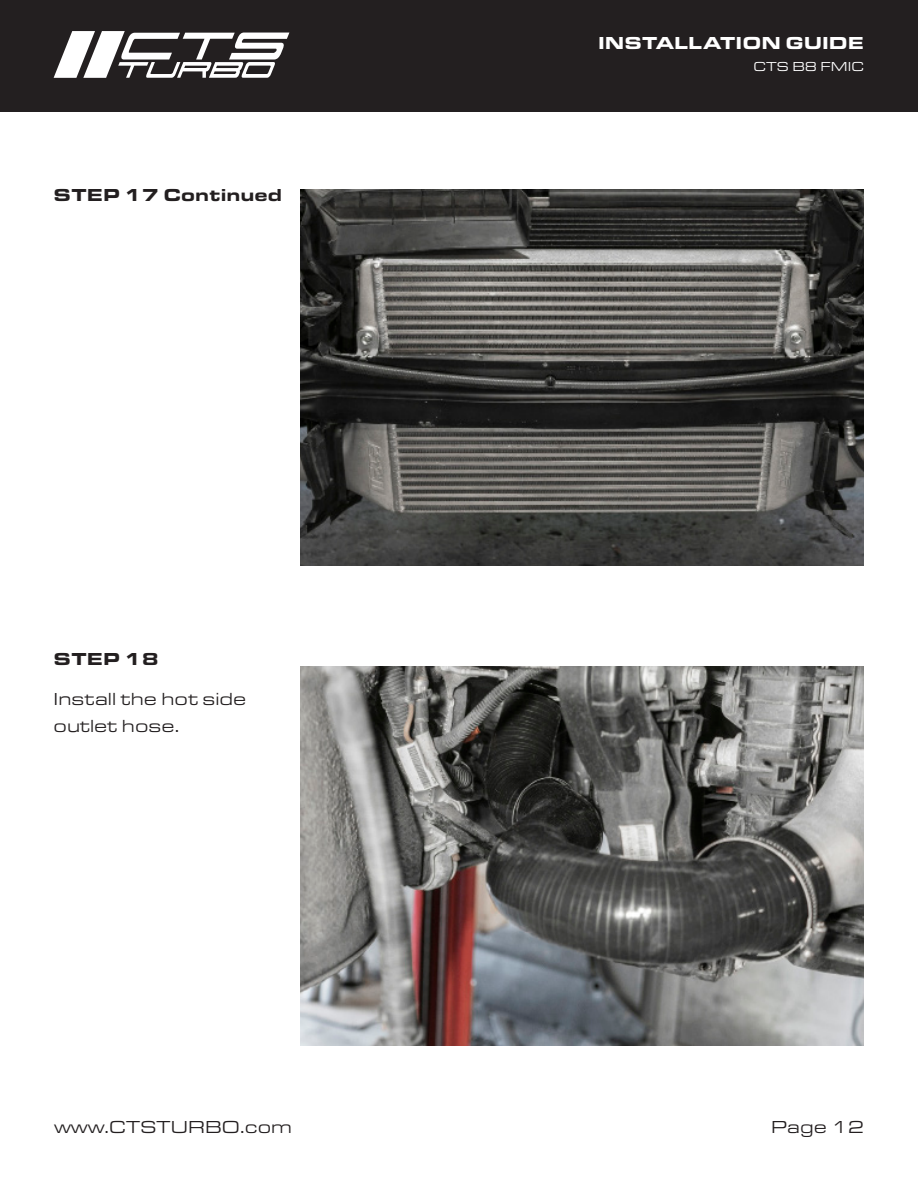
<style>
.page{position:relative;width:918px;height:1188px;background:#fff}
.page>*{position:absolute;margin:0;border:0;box-sizing:border-box;transform-origin:0 0}
.t1{font:18px/27px "Eurostile Ext";color:#231f20}
.t2{font:900 18px "Eurostile Ext";color:#231f20}
.t3{font:900 18px "Eurostile Ext";color:#fff}
.t4{font:13.5px "Eurostile Ext";color:#fff}
</style>
<div class="page">
<div style="left:0;top:0;width:918px;height:112px;background:#231f20"></div>
<svg style="left:54px;top:31px;width:235px;height:47px"></svg>
<img style="left:300px;top:189px;width:564px;height:376px">
<img style="left:300px;top:667px;width:564px;height:378px">
<p class="t3" style="left:598px;top:29px;width:267px">INSTALLATION GUIDE</p>
<p class="t2" style="left:54px;top:181px;width:230px">STEP 17 Continued</p>
<p class="t2" style="left:54px;top:645px;width:107px">STEP 18</p>
<p class="t1" style="left:54px;top:685px;width:194px">Install the hot side outlet hose.</p>
<p class="t4" style="left:754px;top:58px;width:112px">CTS B8 FMIC</p>
<p class="t1" style="left:54px;top:1113px;width:240px">www.CTSTURBO.com</p>
<p class="t1" style="left:771px;top:1113px;width:94px">Page 12</p>
</div>
